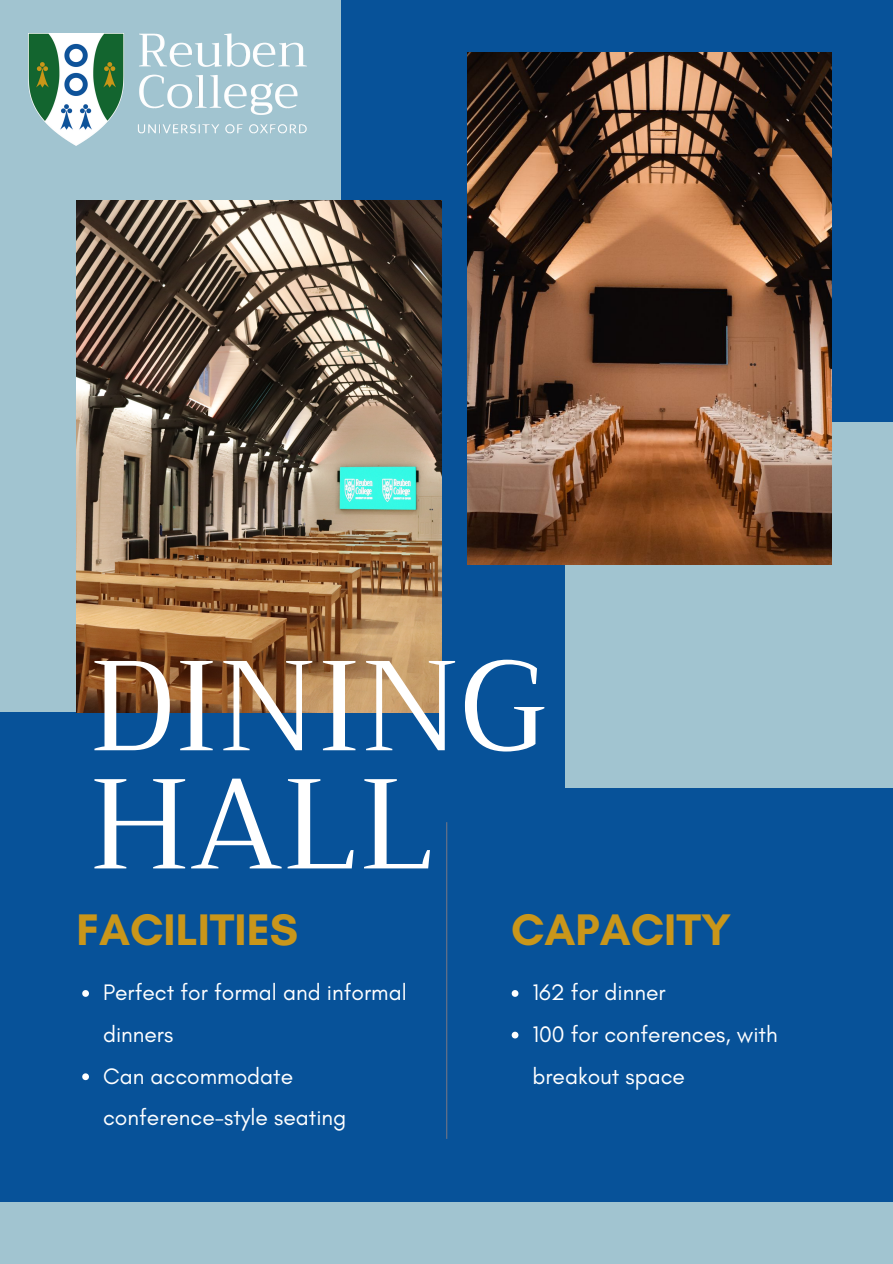
<style>
.page{position:relative;width:893px;height:1264px;background:#fff}
.page>*{position:absolute;margin:0;border:0;box-sizing:border-box;transform-origin:0 0}
.t1{font:127.5px/118.2px "Trirong";color:#fff}
.t2{font:700 45px "Glacial Indifference";color:#c9961a}
.t3{font:22.8px/41.7px "Glacial Indifference";color:#fff}
</style>
<div class="page">
<div style="left:0;top:0;width:892px;height:1263px;background:#075299"></div>
<div style="left:566px;top:422px;width:326px;height:365px;background:#a1c4d0"></div>
<img style="left:467px;top:52px;width:364px;height:512px">
<div style="left:0;top:0;width:341px;height:712px;background:#a1c4d0"></div>
<div style="left:0;top:1201px;width:892px;height:62px;background:#a1c4d0"></div>
<img style="left:76px;top:200px;width:365px;height:512px">
<hr style="left:446px;top:822px;width:1px;height:316px;background:#6f7486">
<img style="left:28px;top:33px;width:278px;height:113px">
<svg style="left:82px;top:990px;width:7px;height:6px"></svg>
<svg style="left:82px;top:1073px;width:7px;height:7px"></svg>
<svg style="left:511px;top:990px;width:7px;height:6px"></svg>
<svg style="left:511px;top:1031px;width:7px;height:7px"></svg>
<h1 class="t1" style="left:89px;top:647px;width:458px">DINING<br>HALL</h1>
<p class="t2" style="left:76px;top:902px;width:223px">FACILITIES</p>
<p class="t2" style="left:511px;top:902px;width:221px">CAPACITY</p>
<p class="t3" style="left:532px;top:971px;width:135px">162 for dinner</p>
<p class="t3" style="left:532px;top:1013px;width:247px">100 for conferences, with breakout space</p>
<h2 class="t3" style="left:103px;top:971px;width:305px">Perfect for formal and informal dinners</h2>
<h2 class="t3" style="left:103px;top:1054px;width:245px">Can accommodate conference-style seating</h2>
</div>
